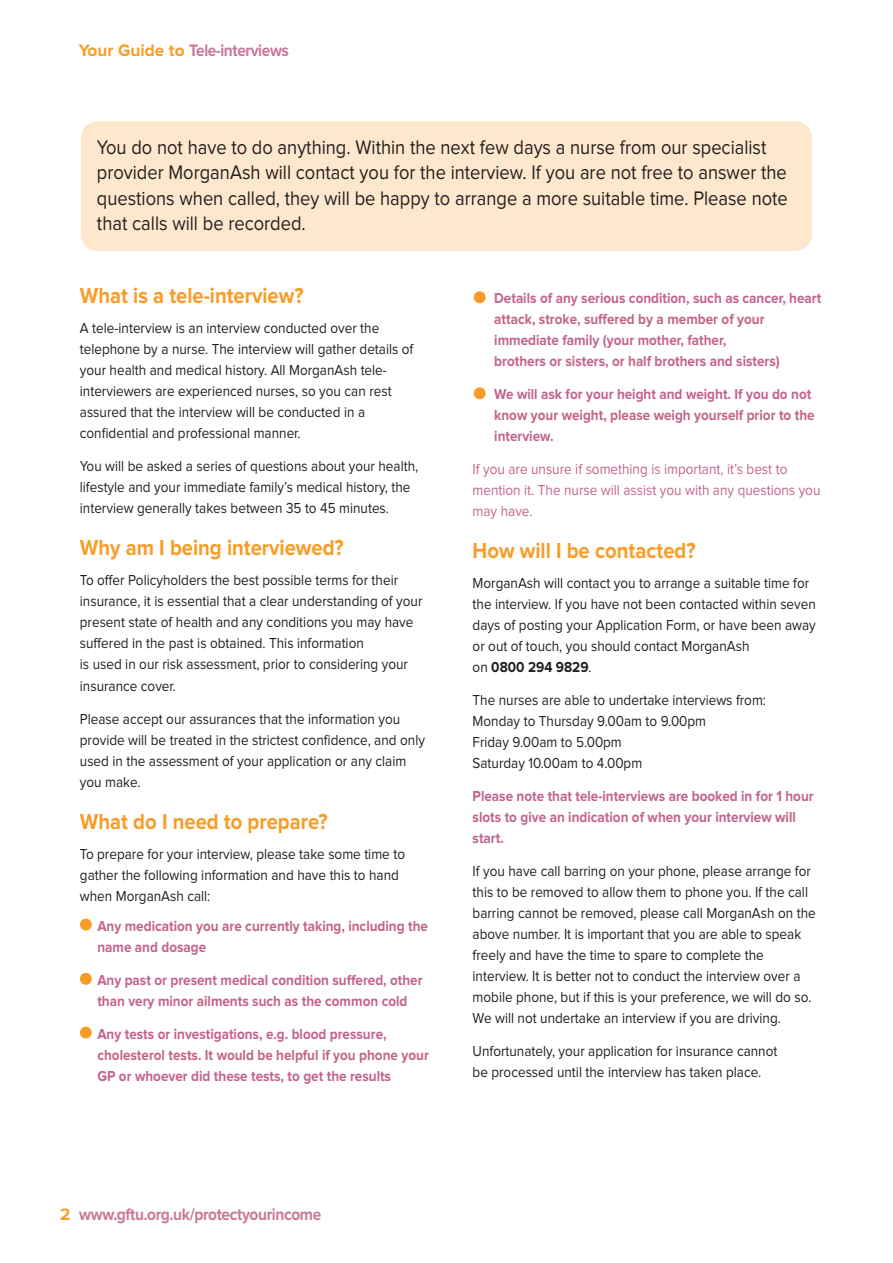
<style>
.page{position:relative;width:893px;height:1263px;background:#fff}
.page>*{position:absolute;margin:0;border:0;box-sizing:border-box;transform-origin:0 0}
.t1{font:700 22.5px "Proxima Nova";color:#f89c27;scale:.9 1}
.t2{font:20.25px/25.5px "Proxima Nova";color:#231f20;scale:.9 1}
.t3{font:700 17.25px "Proxima Nova";letter-spacing:-.025em;color:#ca789b;scale:.9 1}
.t4{font:15px/21px "Proxima Nova";color:#231f20;scale:.9 1}
.t5{font:700 15px/21px "Proxima Nova";color:#c3638c;scale:.9 1}
.t6{font:15px/21px "Proxima Nova";color:#c3638c;scale:.9 1}
.s1{color:#f89c27}
.s2{font-weight:700}
</style>
<div class="page">
<div style="left:81px;top:121px;width:731px;height:130px;background:#fee8cd;border-radius:17px"></div>
<div style="left:474px;top:291px;width:12px;height:12px;background:#f89c27;border-radius:50%"></div>
<div style="left:474px;top:387px;width:12px;height:12px;background:#f89c27;border-radius:50%"></div>
<div style="left:80px;top:918px;width:12px;height:12px;background:#f89c27;border-radius:50%"></div>
<div style="left:80px;top:973px;width:12px;height:12px;background:#f89c27;border-radius:50%"></div>
<div style="left:80px;top:1026px;width:12px;height:12px;background:#f89c27;border-radius:50%"></div>
<p class="t3" style="left:79px;top:45px;width:235px"><span class="s1">Your Guide to</span> Tele-interviews</p>
<p class="t2" style="left:97px;top:136px;width:769px">You do not have to do anything. Within the next few days a nurse from our specialist provider MorganAsh will contact you for the interview. If you are not free to answer the questions when called, they will be happy to arrange a more suitable time. Please note that calls will be recorded.</p>
<h1 class="t1" style="left:80px;top:288px;width:250px">What is a tele-interview?</h1>
<p class="t4" style="left:80px;top:319px;width:372px">A tele-interview is an interview conducted over the telephone by a nurse. The interview will gather details of your health and medical history. All MorganAsh tele&shy;interviewers are experienced nurses, so you can rest assured that the interview will be conducted in a confidential and professional manner.</p>
<p class="t4" style="left:80px;top:457px;width:377px">You will be asked a series of questions about your health, lifestyle and your immediate family’s medical history, the interview generally takes between 35 to 45 minutes.</p>
<h1 class="t1" style="left:80px;top:540px;width:295px">Why am I being interviewed?</h1>
<p class="t4" style="left:80px;top:571px;width:382px">To offer Policyholders the best possible terms for their insurance, it is essential that a clear understanding of your present state of health and any conditions you may have suffered in the past is obtained. This information<br>is used in our risk assessment, prior to considering your insurance cover.</p>
<p class="t4" style="left:80px;top:709px;width:385px">Please accept our assurances that the information you provide will be treated in the strictest confidence, and only used in the assessment of your application or any claim you make.</p>
<h1 class="t1" style="left:80px;top:813px;width:277px">What do I need to prepare?</h1>
<p class="t4" style="left:80px;top:844px;width:363px">To prepare for your interview, please take some time to gather the following information and have this to hand when MorganAsh call:</p>
<p class="t5" style="left:97px;top:916px;width:369px">Any medication you are currently taking, including the name and dosage</p>
<p class="t5" style="left:97px;top:970px;width:363px">Any past or present medical condition suffered, other than very minor ailments such as the common cold</p>
<p class="t5" style="left:97px;top:1024px;width:370px">Any tests or investigations, e.g. blood pressure, cholesterol tests. It would be helpful if you phone your<br>GP or whoever did these tests, to get the results</p>
<p class="t5" style="left:494px;top:289px;width:365px">Details of any serious condition, such as cancer, heart attack, stroke, suffered by a member of your immediate family (your mother, father,<br>brothers or sisters, or half brothers and sisters)</p>
<p class="t5" style="left:494px;top:385px;width:357px">We will ask for your height and weight. If you do not know your weight, please weigh yourself prior to the interview.</p>
<p class="t6" style="left:473px;top:460px;width:388px">If you are unsure if something is important, it’s best to mention it. The nurse will assist you with any questions you may have.</p>
<h1 class="t1" style="left:473px;top:543px;width:249px">How will I be contacted?</h1>
<p class="t4" style="left:473px;top:574px;width:383px">MorganAsh will contact you to arrange a suitable time for the interview. If you have not been contacted within seven days of posting your Application Form, or have been away or out of touch, you should contact MorganAsh<br>on <span class="s2">0800 294 9829</span>.</p>
<p class="t4" style="left:473px;top:691px;width:327px">The nurses are able to undertake interviews from:<br>Monday to Thursday 9.00am to 9.00pm<br>Friday 9.00am to 5.00pm<br>Saturday 10.00am to 4.00pm</p>
<p class="t5" style="left:473px;top:787px;width:380px">Please note that tele-interviews are booked in for 1 hour slots to give an indication of when your interview will start.</p>
<p class="t4" style="left:473px;top:862px;width:383px">If you have call barring on your phone, please arrange for this to be removed to allow them to phone you. If the call barring cannot be removed, please call MorganAsh on the above number. It is important that you are able to speak freely and have the time to spare to complete the interview. It is better not to conduct the interview over a mobile phone, but if this is your preference, we will do so.<br>We will not undertake an interview if you are driving.</p>
<p class="t4" style="left:473px;top:1042px;width:340px">Unfortunately, your application for insurance cannot be processed until the interview has taken place.</p>
<p class="t3" style="left:60px;top:1208px;width:292px"><span class="s1">2</span> www.gftu.org.uk/protectyourincome</p>
</div>
